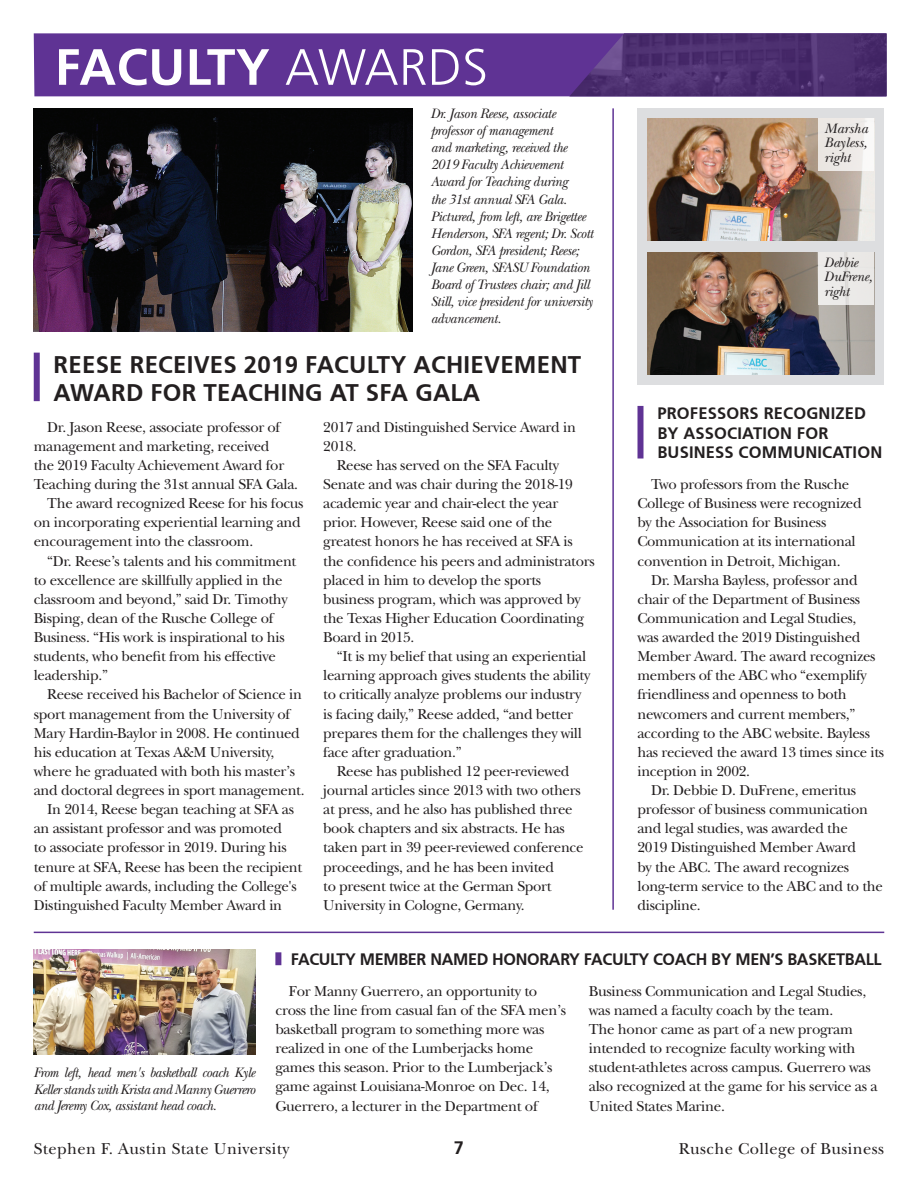
<style>
.page{position:relative;width:918px;height:1188px;background:#fff}
.page>*{position:absolute;margin:0;border:0;box-sizing:border-box;transform-origin:0 0}
.t1{font:700 51px "Frutiger";letter-spacing:.01em;color:#fff}
.t2{font:700 24px/28.5px "Frutiger";letter-spacing:.01em;color:#231f20}
.t3{font:700 18px "Frutiger";color:#231f20}
.t4{font:700 16.5px/19.8px "Frutiger";letter-spacing:.01em;color:#231f20}
.t5{font:700 16.5px "Frutiger";letter-spacing:-.02em;color:#231f20}
.t6{font:16.5px "New Baskerville Std";letter-spacing:.025em;color:#231f20}
.t7{font:15px/19.2px "New Baskerville Std";letter-spacing:-.02em;color:#231f20}
.t8{font:italic 14.25px/17.1px "New Baskerville Std";letter-spacing:-.02em;color:#231f20;scale:.95 1}
.t9{font:italic 14.25px/16.5px "New Baskerville Std";letter-spacing:-.02em;color:#231f20;text-align:justify;scale:.94 1}
.t10{font:italic 14.25px/13.5px "New Baskerville Std";letter-spacing:-.02em;color:#231f20}
.t11{font:italic 14.25px/13.5px "New Baskerville Std";color:#231f20}
.s1{font-weight:300}
</style>
<div class="page">
<div style="left:638px;top:108px;width:246px;height:276px;background:#dddee0"></div>
<img style="left:34px;top:950px;width:221px;height:104px">
<div style="left:34px;top:33px;width:535px;height:63px;background:#5f3394"></div>
<img style="left:569px;top:33px;width:318px;height:63px">
<div style="left:34px;top:353px;width:6px;height:48px;background:#5f3394"></div>
<img style="left:34px;top:108px;width:379px;height:224px">
<hr style="left:612px;top:108px;width:2px;height:802px;background:#5f3394">
<div style="left:638px;top:406px;width:6px;height:53px;background:#5f3394"></div>
<img style="left:647px;top:252px;width:227px;height:122px">
<hr style="left:34px;top:932px;width:850px;height:1px;background:#5f3394">
<div style="left:275px;top:952px;width:6px;height:13px;background:#5f3394"></div>
<img style="left:647px;top:119px;width:227px;height:121px">
<div style="left:819px;top:119px;width:55px;height:52px;background:linear-gradient(to right,#e8e2de,#f6f5f4)"></div>
<div style="left:819px;top:252px;width:55px;height:53px;background:#ebe9e8"></div>
<h1 class="t1" style="left:55px;top:37px;width:435px">FACULTY <span class="s1">AWARDS</span></h1>
<p class="t8" style="left:431px;top:105px;width:173px">Dr. Jason Reese, associate professor of management<br>and marketing, received the<br>2019 Faculty Achievement<br>Award for Teaching during<br>the 31st annual SFA Gala.<br>Pictured, from left, are Brigettee<br>Henderson, SFA regent; Dr. Scott<br>Gordon, SFA president; Reese;<br>Jane Green, SFASU Foundation<br>Board of Trustees chair; and Jill<br>Still, vice president for university advancement.</p>
<p class="t11" style="left:824px;top:122px;width:45px">Marsha<br>Bayless,</p>
<p class="t10" style="left:824px;top:151px;width:28px">right</p>
<p class="t10" style="left:824px;top:256px;width:50px">Debbie<br>DuFrene,</p>
<p class="t10" style="left:824px;top:284px;width:27px">right</p>
<h2 class="t2" style="left:54px;top:350px;width:529px">REESE RECEIVES 2019 FACULTY ACHIEVEMENT<br>AWARD FOR TEACHING AT SFA GALA</h2>
<p class="t7" style="left:47px;top:417px;width:235px">Dr. Jason Reese, associate professor of</p>
<p class="t7" style="left:34px;top:437px;width:237px">management and marketing, received</p>
<p class="t7" style="left:34px;top:456px;width:252px">the 2019 Faculty Achievement Award for</p>
<p class="t7" style="left:34px;top:475px;width:266px">Teaching during the 31st annual SFA Gala.</p>
<p class="t7" style="left:47px;top:494px;width:258px">The award recognized Reese for his focus</p>
<p class="t7" style="left:34px;top:513px;width:269px">on incorporating experiential learning and</p>
<p class="t7" style="left:34px;top:532px;width:221px">encouragement into the classroom.</p>
<p class="t7" style="left:47px;top:551px;width:251px">“Dr. Reese’s talents and his commitment</p>
<p class="t7" style="left:34px;top:570px;width:250px">to excellence are skillfully applied in the</p>
<p class="t7" style="left:34px;top:590px;width:256px">classroom and beyond,” said Dr. Timothy</p>
<p class="t7" style="left:34px;top:609px;width:241px">Bisping, dean of the Rusche College of</p>
<p class="t7" style="left:34px;top:628px;width:252px">Business. “His work is inspirational to his</p>
<p class="t7" style="left:34px;top:647px;width:244px">students, who benefit from his effective</p>
<p class="t7" style="left:34px;top:666px;width:76px">leadership.”</p>
<p class="t7" style="left:47px;top:685px;width:256px">Reese received his Bachelor of Science in</p>
<p class="t7" style="left:34px;top:704px;width:258px">sport management from the University of</p>
<p class="t7" style="left:34px;top:723px;width:268px">Mary Hardin-Baylor in 2008. He continued</p>
<p class="t7" style="left:34px;top:743px;width:242px">his education at Texas A&amp;M University,</p>
<p class="t7" style="left:34px;top:762px;width:263px">where he graduated with both his master’s</p>
<p class="t7" style="left:34px;top:781px;width:272px">and doctoral degrees in sport management.</p>
<p class="t7" style="left:47px;top:800px;width:248px">In 2014, Reese began teaching at SFA as</p>
<p class="t7" style="left:34px;top:819px;width:250px">an assistant professor and was promoted</p>
<p class="t7" style="left:34px;top:838px;width:255px">to associate professor in 2019. During his</p>
<p class="t7" style="left:34px;top:857px;width:270px">tenure at SFA, Reese has been the recipient</p>
<p class="t7" style="left:34px;top:876px;width:265px">of multiple awards, including the College's</p>
<p class="t7" style="left:34px;top:896px;width:250px">Distinguished Faculty Member Award in</p>
<p class="t4" style="left:657px;top:403px;width:226px">PROFESSORS RECOGNIZED<br>BY ASSOCIATION FOR<br>BUSINESS COMMUNICATION</p>
<p class="t7" style="left:638px;top:475px;width:226px;text-indent:13px">Two professors from the Rusche College of Business were recognized by the Association for Business Communication at its international convention in Detroit, Michigan.</p>
<p class="t7" style="left:651px;top:570px;width:208px">Dr. Marsha Bayless, professor and</p>
<p class="t7" style="left:638px;top:589px;width:224px">chair of the Department of Business</p>
<p class="t7" style="left:638px;top:609px;width:220px">Communication and Legal Studies,</p>
<p class="t7" style="left:638px;top:628px;width:225px">was awarded the 2019 Distinguished</p>
<p class="t7" style="left:638px;top:647px;width:240px">Member Award. The award recognizes</p>
<p class="t7" style="left:638px;top:666px;width:231px">members of the ABC who “exemplify</p>
<p class="t7" style="left:638px;top:685px;width:211px">friendliness and openness to both</p>
<p class="t7" style="left:638px;top:704px;width:219px">newcomers and current members,”</p>
<p class="t7" style="left:638px;top:723px;width:234px">according to the ABC website. Bayless</p>
<p class="t7" style="left:638px;top:742px;width:248px">has recieved the award 13 times since its</p>
<p class="t7" style="left:638px;top:762px;width:114px">inception in 2002.</p>
<p class="t7" style="left:651px;top:781px;width:207px">Dr. Debbie D. DuFrene, emeritus</p>
<p class="t7" style="left:638px;top:800px;width:232px">professor of business communication</p>
<p class="t7" style="left:638px;top:819px;width:212px">and legal studies, was awarded the</p>
<p class="t7" style="left:638px;top:838px;width:220px">2019 Distinguished Member Award</p>
<p class="t7" style="left:638px;top:857px;width:213px">by the ABC. The award recognizes</p>
<p class="t7" style="left:638px;top:876px;width:247px">long-term service to the ABC and to the</p>
<p class="t7" style="left:638px;top:895px;width:65px">discipline.</p>
<p class="t5" style="left:291px;top:950px;width:592px">FACULTY MEMBER NAMED HONORARY FACULTY COACH BY MEN’S BASKETBALL</p>
<p class="t7" style="left:275px;top:981px;width:292px;text-indent:14px">For Manny Guerrero, an opportunity to cross the line from casual fan of the SFA men’s basketball program to something more was realized in one of the Lumberjacks home games this season. Prior to the Lumberjack’s game against Louisiana-Monroe on Dec. 14, Guerrero, a lecturer in the Department of</p>
<p class="t7" style="left:589px;top:981px;width:290px">Business Communication and Legal Studies, was named a faculty coach by the team.<br>The honor came as part of a new program intended to recognize faculty working with student-athletes across campus. Guerrero was also recognized at the game for his service as a United States Marine.</p>
<p class="t7" style="left:323px;top:417px;width:254px">2017 and Distinguished Service Award in<br>2018.</p>
<p class="t7" style="left:323px;top:456px;width:273px;text-indent:13px">Reese has served on the SFA Faculty Senate and was chair during the 2018-19 academic year and chair-elect the year prior. However, Reese said one of the greatest honors he has received at SFA is the confidence his peers and administrators placed in him to develop the sports business program, which was approved by the Texas Higher Education Coordinating Board in 2015.</p>
<p class="t7" style="left:323px;top:647px;width:269px;text-indent:13px">“It is my belief that using an experiential learning approach gives students the ability to critically analyze problems our industry is facing daily,” Reese added, “and better prepares them for the challenges they will face after graduation.”</p>
<p class="t7" style="left:323px;top:762px;width:262px;text-indent:13px">Reese has published 12 peer-reviewed journal articles since 2013 with two others at press, and he also has published three book chapters and six abstracts. He has taken part in 39 peer-reviewed conference proceedings, and he has been invited<br>to present twice at the German Sport University in Cologne, Germany.</p>
<p class="t9" style="left:34px;top:1064px;width:237px">From left, head men's basketball coach Kyle Keller stands with Krista and Manny Guerrero and Jeremy Cox, assistant head coach.</p>
<p class="t6" style="left:34px;top:1139px;width:257px">Stephen F. Austin State University</p>
<p class="t3" style="left:454px;top:1137px;width:12px">7</p>
<p class="t6" style="left:679px;top:1139px;width:207px">Rusche College of Business</p>
</div>
